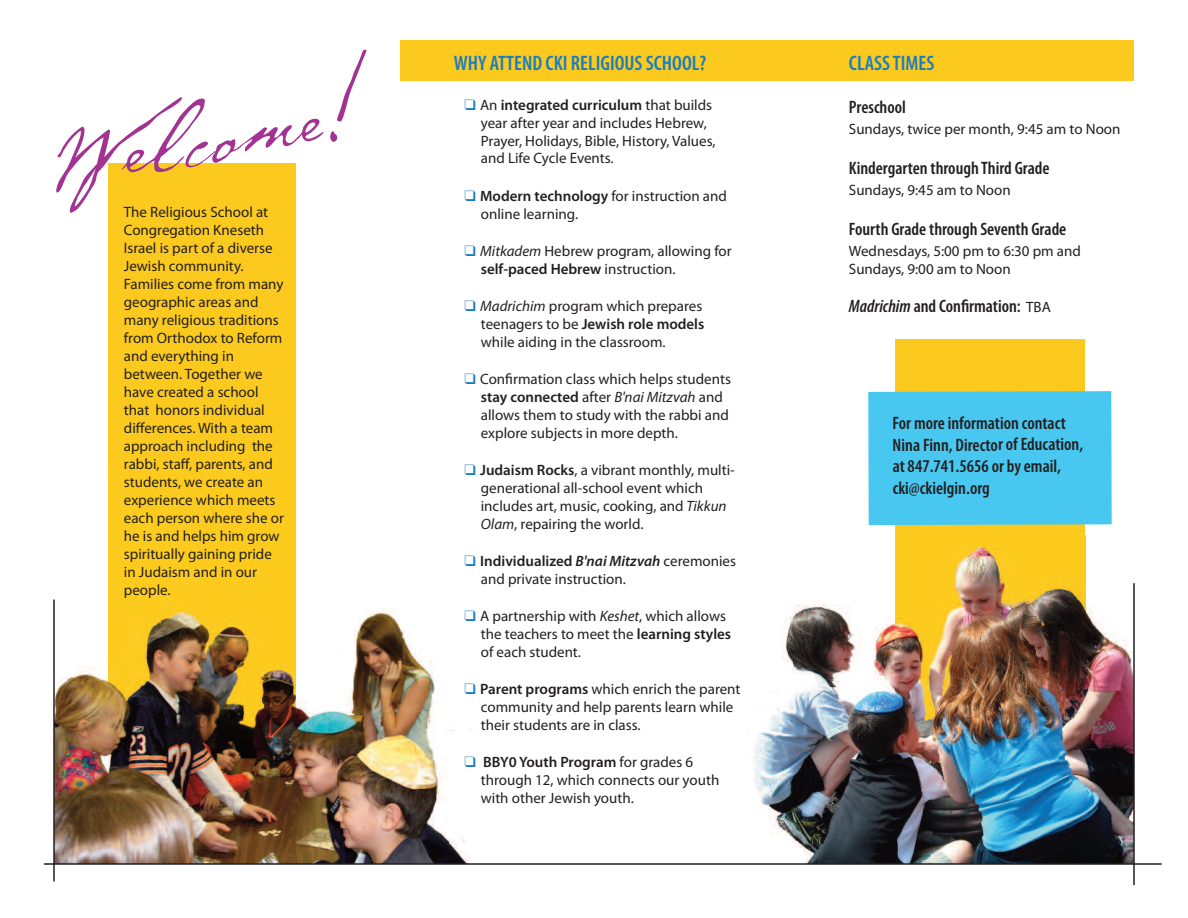
<style>
.page{position:relative;width:1188px;height:918px;background:#fff}
.page>*{position:absolute;margin:0;border:0;box-sizing:border-box;transform-origin:0 0}
.t1{font:90px "P22 Cezanne";color:#a23393}
.t2{font:600 condensed 21px "Myriad Pro";color:#177dc2}
.t3{font:600 condensed 18px/21.6px "Myriad Pro";letter-spacing:-.005em;color:#231f20}
.t4{font:15px/18px "Myriad Pro";color:#231f20}
.s1{color:#177dc2}
.s2{font-weight:600}
.s3{font-style:italic}
.s4{font-weight:600;font-style:italic}
.s5{font-weight:400;font-stretch:normal;font-size:15px}
</style>
<div class="page">
<div style="left:400px;top:40px;width:734px;height:41px;background:#fcca1f"></div>
<div style="left:896px;top:339px;width:189px;height:415px;background:#fcca1f"></div>
<div style="left:109px;top:163px;width:187px;height:583px;background:#fcca1f"></div>
<img style="left:54px;top:469px;width:417px;height:394px">
<img style="left:109px;top:469px;width:187px;height:277px">
<img style="left:748px;top:535px;width:385px;height:328px">
<img style="left:896px;top:535px;width:189px;height:219px">
<div style="left:868px;top:391px;width:244px;height:134px;background:#48c8f0"></div>
<hr style="left:53px;top:600px;width:2px;height:281px;background:#231f20">
<hr style="left:44px;top:863px;width:1118px;height:2px;background:#231f20">
<hr style="left:1133px;top:583px;width:2px;height:302px;background:#231f20">
<h1 class="t1" style="left:36px;top:103px;width:303px;rotate:-10deg">Welcome!</h1>
<h2 class="t2" style="left:454px;top:55px;width:254px">WHY ATTEND CKI RELIGIOUS SCHOOL?</h2>
<p class="t4" style="left:481px;top:97px;width:236px;text-indent:-16px"><span class="s1">❑</span> An <span class="s2">integrated curriculum</span> that builds year after year and includes Hebrew, Prayer, Holidays, Bible, History, Values, and Life Cycle Events.</p>
<p class="t4" style="left:481px;top:188px;width:248px;text-indent:-16px"><span class="s1">❑</span> <span class="s2">Modern technology</span> for instruction and online learning.</p>
<p class="t4" style="left:481px;top:243px;width:252px;text-indent:-16px"><span class="s1">❑</span> <span class="s3">Mitkadem</span> Hebrew program, allowing for <span class="s2">self-paced Hebrew</span> instruction.</p>
<p class="t4" style="left:481px;top:298px;width:225px;text-indent:-16px"><span class="s1">❑</span> <span class="s3">Madrichim</span> program which prepares teenagers to be <span class="s2">Jewish role models </span>while aiding in the classroom.</p>
<p class="t4" style="left:481px;top:371px;width:252px;text-indent:-16px"><span class="s1">❑</span> Confirmation class which helps students <span class="s2">stay connected</span> after <span class="s3">B'nai Mitzvah</span> and allows them to study with the rabbi and explore subjects in more depth.</p>
<p class="t4" style="left:481px;top:462px;width:256px;text-indent:-16px"><span class="s1">❑</span> <span class="s2">Judaism Rocks</span>, a vibrant monthly, multi&shy;generational all-school event which includes art, music, cooking, and <span class="s3">Tikkun Olam</span>, repairing the world.</p>
<p class="t4" style="left:481px;top:553px;width:257px;text-indent:-16px"><span class="s1">❑</span> <span class="s2">Individualized</span> <span class="s4">B'nai Mitzvah</span> ceremonies and private instruction.</p>
<p class="t4" style="left:481px;top:608px;width:252px;text-indent:-16px"><span class="s1">❑</span> A partnership with <span class="s3">Keshet</span>, which allows the teachers to meet the <span class="s2">learning styles </span>of each student.</p>
<p class="t4" style="left:481px;top:681px;width:261px;text-indent:-16px"><span class="s1">❑</span> <span class="s2">Parent programs</span> which enrich the parent community and help parents learn while their students are in class.</p>
<p class="t4" style="left:481px;top:754px;width:240px;text-indent:-16px"><span class="s1">❑</span> <span class="s2">BBY0 Youth Program</span> for grades 6 through 12, which connects our youth with other Jewish youth.</p>
<p class="t4" style="left:124px;top:204px;width:162px">The Religious School at<br>Congregation Kneseth<br>Israel is part of a diverse<br>Jewish community.<br>Families come from many geographic areas and many religious traditions from Orthodox to Reform and everything in between. Together we have created a school that honors individual differences. With a team approach including the rabbi, staff, parents, and students, we create an experience which meets each person where she or he is and helps him grow spiritually gaining pride in Judaism and in our people.</p>
<h2 class="t2" style="left:849px;top:55px;width:87px">CLASSTIMES</h2>
<p class="t3" style="left:849px;top:98px;width:59px">Preschool</p>
<p class="t4" style="left:849px;top:121px;width:273px">Sundays, twice per month, 9:45 am to Noon</p>
<p class="t3" style="left:849px;top:159px;width:202px">Kindergarten through Third Grade</p>
<p class="t4" style="left:849px;top:182px;width:163px">Sundays, 9:45 am to Noon</p>
<p class="t3" style="left:849px;top:220px;width:219px">Fourth Grade through Seventh Grade</p>
<p class="t4" style="left:849px;top:243px;width:234px">Wednesdays, 5:00 pm to 6:30 pm and<br>Sundays, 9:00 am to Noon</p>
<p class="t3" style="left:849px;top:297px;width:204px"><span class="s3">Madrichim</span> and Confirmation: <span class="s5">TBA</span></p>
<p class="t3" style="left:893px;top:414px;width:192px">For more information contact<br>Nina Finn, Director of Education, at 847.741.5656 or by email, cki@ckielgin.org</p>
</div>
